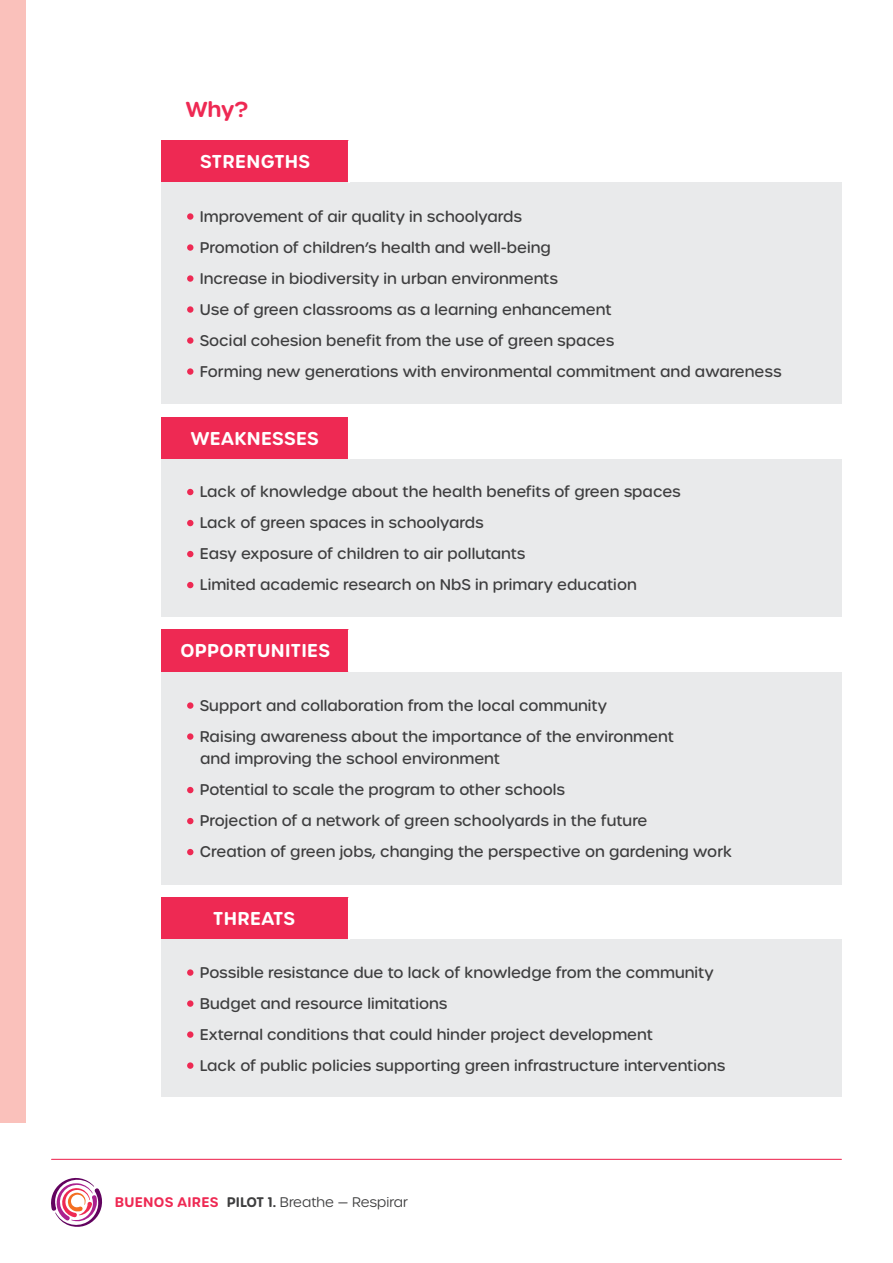
<style>
.page{position:relative;width:893px;height:1263px;background:#fff}
.page>*{position:absolute;margin:0;border:0;box-sizing:border-box;transform-origin:0 0}
.t1{font:600 21px "Urbane Rounded";color:#ee2953}
.t2{font:600 18px "Urbane Rounded";letter-spacing:.02em;color:#fff}
.t3{font:500 15px/22.5px "Urbane Rounded";color:#3e3e3f}
.t4{font:300 13.5px "Urbane Rounded";color:#3e3e3f}
.s1{font-weight:600;color:#ee2953}
.s2{font-weight:600}
</style>
<div class="page">
<svg style="left:51px;top:1177px;width:52px;height:50px"></svg>
<hr style="left:52px;top:1159px;width:789px;height:1px;background:#ee2953">
<div style="left:0;top:0;width:26px;height:1123px;background:#fac1bb"></div>
<div style="left:162px;top:897px;width:187px;height:43px;background:#ee2953"></div>
<div style="left:162px;top:940px;width:680px;height:157px;background:#e9eaeb"></div>
<hr style="left:348px;top:897px;width:2px;height:43px;background:#fff">
<div style="left:187px;top:969px;width:6px;height:7px;background:#ee2953;border-radius:50%"></div>
<div style="left:187px;top:1000px;width:6px;height:7px;background:#ee2953;border-radius:50%"></div>
<div style="left:187px;top:1031px;width:6px;height:7px;background:#ee2953;border-radius:50%"></div>
<div style="left:187px;top:1062px;width:6px;height:7px;background:#ee2953;border-radius:50%"></div>
<div style="left:162px;top:417px;width:187px;height:42px;background:#ee2953"></div>
<div style="left:162px;top:459px;width:680px;height:158px;background:#e9eaeb"></div>
<hr style="left:348px;top:417px;width:2px;height:42px;background:#fff">
<svg style="left:187px;top:489px;width:6px;height:6px"></svg>
<svg style="left:187px;top:520px;width:6px;height:6px"></svg>
<svg style="left:187px;top:551px;width:6px;height:6px"></svg>
<svg style="left:187px;top:582px;width:6px;height:6px"></svg>
<div style="left:162px;top:629px;width:187px;height:43px;background:#ee2953"></div>
<div style="left:162px;top:672px;width:680px;height:212px;background:#e9eaeb"></div>
<hr style="left:348px;top:629px;width:2px;height:43px;background:#fff">
<div style="left:187px;top:702px;width:6px;height:7px;background:#ee2953;border-radius:50%"></div>
<div style="left:187px;top:733px;width:6px;height:7px;background:#ee2953;border-radius:50%"></div>
<svg style="left:187px;top:787px;width:6px;height:6px"></svg>
<svg style="left:187px;top:818px;width:6px;height:6px"></svg>
<svg style="left:187px;top:849px;width:6px;height:6px"></svg>
<div style="left:162px;top:140px;width:187px;height:43px;background:#ee2953"></div>
<div style="left:162px;top:183px;width:680px;height:221px;background:#e9eaeb"></div>
<hr style="left:348px;top:140px;width:2px;height:43px;background:#fff">
<div style="left:187px;top:213px;width:6px;height:7px;background:#ee2953;border-radius:50%"></div>
<div style="left:187px;top:244px;width:6px;height:7px;background:#ee2953;border-radius:50%"></div>
<div style="left:187px;top:275px;width:6px;height:7px;background:#ee2953;border-radius:50%"></div>
<div style="left:187px;top:306px;width:6px;height:7px;background:#ee2953;border-radius:50%"></div>
<div style="left:187px;top:337px;width:6px;height:7px;background:#ee2953;border-radius:50%"></div>
<div style="left:187px;top:368px;width:6px;height:7px;background:#ee2953;border-radius:50%"></div>
<p class="t1" style="left:186px;top:95px;width:64px">Why?</p>
<p class="t2" style="left:200px;top:150px;width:111px">STRENGTHS</p>
<p class="t3" style="left:200px;top:205px;width:324px">Improvement of air quality in schoolyards</p>
<p class="t3" style="left:200px;top:236px;width:353px">Promotion of children’s health and well-being</p>
<p class="t3" style="left:200px;top:267px;width:360px">Increase in biodiversity in urban environments</p>
<p class="t3" style="left:200px;top:298px;width:413px">Use of green classrooms as a learning enhancement</p>
<p class="t3" style="left:200px;top:329px;width:416px">Social cohesion benefit from the use of green spaces</p>
<p class="t3" style="left:200px;top:360px;width:583px">Forming new generations with environmental commitment and awareness</p>
<p class="t2" style="left:191px;top:426px;width:129px">WEAKNESSES</p>
<p class="t3" style="left:200px;top:480px;width:482px">Lack of knowledge about the health benefits of green spaces</p>
<p class="t3" style="left:200px;top:511px;width:285px">Lack of green spaces in schoolyards</p>
<p class="t3" style="left:200px;top:542px;width:327px">Easy exposure of children to air pollutants</p>
<p class="t3" style="left:200px;top:573px;width:438px">Limited academic research on NbS in primary education</p>
<p class="t2" style="left:180px;top:639px;width:151px">OPPORTUNITIES</p>
<p class="t3" style="left:200px;top:694px;width:409px">Support and collaboration from the local community</p>
<p class="t3" style="left:200px;top:725px;width:475px">Raising awareness about the importance of the environment and improving the school environment</p>
<p class="t3" style="left:200px;top:778px;width:367px">Potential to scale the program to other schools</p>
<p class="t3" style="left:200px;top:809px;width:449px">Projection of a network of green schoolyards in the future</p>
<p class="t3" style="left:200px;top:840px;width:534px">Creation of green jobs, changing the perspective on gardening work</p>
<p class="t2" style="left:213px;top:907px;width:83px">THREATS</p>
<p class="t3" style="left:200px;top:961px;width:515px">Possible resistance due to lack of knowledge from the community</p>
<p class="t3" style="left:200px;top:992px;width:249px">Budget and resource limitations</p>
<p class="t3" style="left:200px;top:1023px;width:454px">External conditions that could hinder project development</p>
<p class="t3" style="left:200px;top:1054px;width:527px">Lack of public policies supporting green infrastructure interventions</p>
<p class="t4" style="left:115px;top:1194px;width:295px"><span class="s1">BUENOS AIRES</span> <span class="s2">PILOT 1.</span> Breathe — Respirar</p>
</div>
